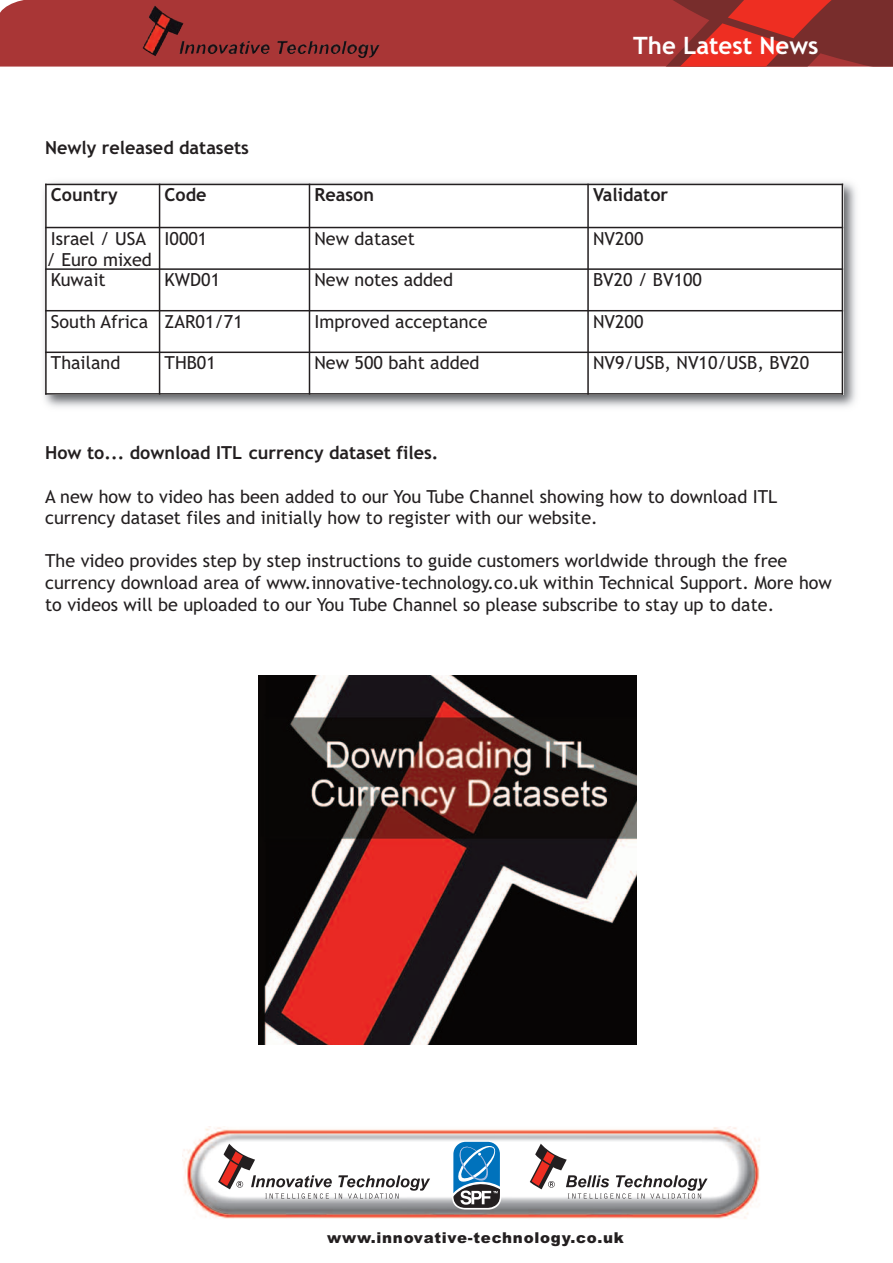
<style>
.page{position:relative;width:893px;height:1263px;background:#fff}
.page>*{position:absolute;margin:0;border:0;box-sizing:border-box;transform-origin:0 0}
.t1{font:700 24px "Trebuchet MS";color:#fff}
.t2{font:18px/21.6px "Trebuchet MS";color:#231f20}
.t3{font:700 18px "Trebuchet MS";color:#231f20}
.t4{font:900 15px "Arial";letter-spacing:.05em;color:#231f20}
</style>
<div class="page">
<img style="left:44px;top:182px;width:812px;height:225px">
<div style="left:45px;top:184px;width:115px;height:44px;background:#fff"></div>
<div style="left:160px;top:184px;width:149px;height:44px;background:#fff"></div>
<div style="left:309px;top:184px;width:279px;height:44px;background:#fff"></div>
<div style="left:588px;top:184px;width:255px;height:44px;background:#fff"></div>
<div style="left:45px;top:228px;width:115px;height:41px;background:#fff"></div>
<div style="left:160px;top:228px;width:149px;height:41px;background:#fff"></div>
<div style="left:309px;top:228px;width:279px;height:41px;background:#fff"></div>
<div style="left:588px;top:228px;width:255px;height:41px;background:#fff"></div>
<div style="left:45px;top:269px;width:115px;height:42px;background:#fff"></div>
<div style="left:160px;top:269px;width:149px;height:42px;background:#fff"></div>
<div style="left:309px;top:269px;width:279px;height:42px;background:#fff"></div>
<div style="left:588px;top:269px;width:255px;height:42px;background:#fff"></div>
<div style="left:45px;top:311px;width:115px;height:41px;background:#fff"></div>
<div style="left:160px;top:311px;width:149px;height:41px;background:#fff"></div>
<div style="left:309px;top:311px;width:279px;height:41px;background:#fff"></div>
<div style="left:588px;top:311px;width:255px;height:41px;background:#fff"></div>
<div style="left:45px;top:352px;width:115px;height:43px;background:#fff"></div>
<div style="left:160px;top:352px;width:149px;height:43px;background:#fff"></div>
<div style="left:309px;top:352px;width:279px;height:43px;background:#fff"></div>
<div style="left:588px;top:352px;width:255px;height:43px;background:#fff"></div>
<hr style="left:45px;top:184px;width:2px;height:211px;background:#231f20">
<hr style="left:159px;top:184px;width:1px;height:211px;background:#231f20">
<hr style="left:309px;top:184px;width:1px;height:211px;background:#231f20">
<hr style="left:587px;top:184px;width:2px;height:211px;background:#231f20">
<hr style="left:842px;top:184px;width:1px;height:211px;background:#231f20">
<hr style="left:45px;top:184px;width:798px;height:1px;background:#231f20">
<hr style="left:45px;top:227px;width:798px;height:1px;background:#231f20">
<hr style="left:45px;top:268px;width:798px;height:2px;background:#231f20">
<hr style="left:45px;top:310px;width:798px;height:1px;background:#231f20">
<hr style="left:45px;top:352px;width:798px;height:1px;background:#231f20">
<hr style="left:45px;top:393px;width:798px;height:2px;background:#231f20">
<div style="left:0;top:0;width:609px;height:67px;background:#a93636"></div>
<svg style="left:609px;top:0;width:284px;height:67px;background:#a7302d"></svg>
<img style="left:142px;top:5px;width:238px;height:53px">
<img style="left:183px;top:1127px;width:577px;height:92px">
<svg style="left:218px;top:1143px;width:212px;height:56px"></svg>
<svg style="left:530px;top:1143px;width:178px;height:56px"></svg>
<svg style="left:452px;top:1141px;width:49px;height:68px"></svg>
<img style="left:259px;top:675px;width:378px;height:369px">
<p class="t3" style="left:45px;top:137px;width:205px">Newly released datasets</p>
<h1 class="t1" style="left:633px;top:31px;width:187px">The Latest News</h1>
<p class="t3" style="left:51px;top:185px;width:68px">Country</p>
<p class="t3" style="left:165px;top:185px;width:43px">Code</p>
<p class="t3" style="left:314px;top:185px;width:61px">Reason</p>
<p class="t3" style="left:593px;top:185px;width:77px">Validator</p>
<p class="t2" style="left:47px;top:228px;width:107px">Israel / USA / Euro mixed</p>
<p class="t2" style="left:165px;top:228px;width:44px">I0001</p>
<p class="t2" style="left:314px;top:228px;width:102px">New dataset</p>
<p class="t2" style="left:593px;top:228px;width:52px">NV200</p>
<p class="t2" style="left:51px;top:269px;width:56px">Kuwait</p>
<p class="t2" style="left:165px;top:269px;width:57px">KWD01</p>
<p class="t2" style="left:314px;top:269px;width:140px">New notes added</p>
<p class="t2" style="left:593px;top:269px;width:110px">BV20 / BV100</p>
<p class="t2" style="left:51px;top:311px;width:193px">South Africa ZAR01/71</p>
<p class="t2" style="left:314px;top:311px;width:174px">Improved acceptance</p>
<p class="t2" style="left:593px;top:311px;width:52px">NV200</p>
<p class="t2" style="left:51px;top:352px;width:71px">Thailand</p>
<p class="t2" style="left:165px;top:352px;width:53px">THB01</p>
<p class="t2" style="left:314px;top:352px;width:167px">New 500 baht added</p>
<p class="t2" style="left:593px;top:352px;width:218px">NV9/USB, NV10/USB, BV20</p>
<p class="t3" style="left:45px;top:443px;width:395px">How to... download ITL currency dataset files.</p>
<p class="t2" style="left:45px;top:486px;width:734px">A new how to video has been added to our You Tube Channel showing how to download ITL currency dataset files and initially how to register with our website.</p>
<p class="t2" style="left:45px;top:550px;width:788px">The video provides step by step instructions to guide customers worldwide through the free currency download area of www.innovative-technology.co.uk within Technical Support. More how to videos will be uploaded to our You Tube Channel so please subscribe to stay up to date.</p>
<p class="t4" style="left:327px;top:1229px;width:298px">www.innovative-technology.co.uk</p>
</div>
